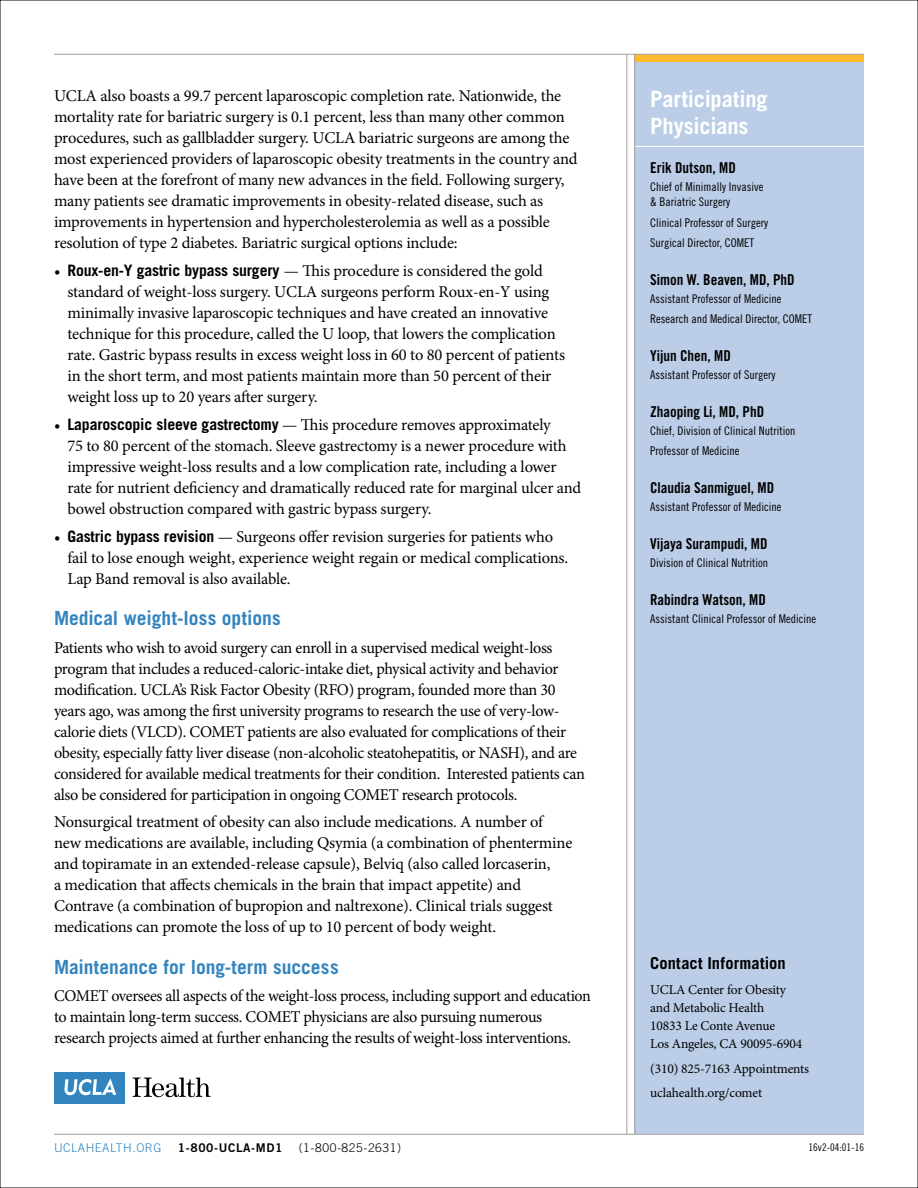
<style>
.page{position:relative;width:918px;height:1188px;background:#fff}
.page>*{position:absolute;margin:0;border:0;box-sizing:border-box;transform-origin:0 0}
.Sidebar_head{font:700 22.5px/27px "Trade Gothic";letter-spacing:-.005em;color:#fff}
.Blue_Subhead{font:700 19.5px "Trade Gothic";color:#3284bf}
.Body_copy{font:16.5px/21px "Minion Pro";letter-spacing:-.015em;color:#000}
.t1{font:700 16.5px "Trade Gothic";letter-spacing:.01em;color:#000}
.Faculty_Name{font:15px "Trade Gothic Bold Cond Twenty";color:#000}
.Sidebar_Copy{font:13.5px/18px "Minion Pro";letter-spacing:-.01em;color:#000}
.Faculty_details{font:12px/15px "Trade Gothic Cond Eighteen";color:#000}
.t2{font:300 12px "Trade Gothic";letter-spacing:.05em;color:#000}
.t3{font:300 12px "Trade Gothic";letter-spacing:.05em;color:#3284bf}
.t4{font:12px "Trade Gothic Bold Two";letter-spacing:.05em;color:#000}
.t5{font:10.5px "Trade Gothic Cond Eighteen";color:#000}
.s1{font-family:"Trade Gothic";font-weight:700;font-size:15.75px}
</style>
<div class="page">
<div style="left:54px;top:1072px;width:71px;height:32px;background:#3284bf"></div>
<svg style="left:65px;top:1079px;width:51px;height:16px"></svg>
<svg style="left:133px;top:1078px;width:77px;height:19px"></svg>
<div style="left:634px;top:54px;width:230px;height:1080px;background:#bbcde7"></div>
<hr style="left:633px;top:146px;width:233px;height:1px;background:#fff">
<div style="left:634px;top:54px;width:230px;height:8px;background:#fdbb30"></div>
<hr style="left:54px;top:1134px;width:810px;height:1px;background:#a2a19d">
<hr style="left:627px;top:54px;width:1px;height:1080px;background:#a2a19d">
<hr style="left:54px;top:54px;width:810px;height:1px;background:#a2a19d">
<hr style="left:634px;top:54px;width:1px;height:1080px;background:#a2a19d">
<p class="Body_copy" style="left:54px;top:86px;width:525px">UCLA also boasts a 99.7 percent laparoscopic completion rate. Nationwide, the mortality rate for bariatric surgery is 0.1 percent, less than many other common procedures, such as gallbladder surgery. UCLA bariatric surgeons are among the most experienced providers of laparoscopic obesity treatments in the country and have been at the forefront of many new advances in the field. Following surgery, many patients see dramatic improvements in obesity-related disease, such as improvements in hypertension and hypercholesterolemia as well as a possible resolution of type 2 diabetes. Bariatric surgical options include:</p>
<p class="Body_copy" style="left:67px;top:260px;width:499px;text-indent:-13px">• <span class="s1">Roux-en-Y gastric bypass surgery</span> — This procedure is considered the gold standard of weight-loss surgery. UCLA surgeons perform Roux-en-Y using minimally invasive laparoscopic techniques and have created an innovative technique for this procedure, called the U loop, that lowers the complication rate. Gastric bypass results in excess weight loss in 60 to 80 percent of patients in the short term, and most patients maintain more than 50 percent of their weight loss up to 20 years after surgery.</p>
<p class="Body_copy" style="left:67px;top:414px;width:515px;text-indent:-13px">• <span class="s1">Laparoscopic sleeve gastrectomy</span> — This procedure removes approximately<br>75 to 80 percent of the stomach. Sleeve gastrectomy is a newer procedure with impressive weight-loss results and a low complication rate, including a lower rate for nutrient deficiency and dramatically reduced rate for marginal ulcer and bowel obstruction compared with gastric bypass surgery.</p>
<p class="Body_copy" style="left:67px;top:526px;width:502px;text-indent:-13px">• <span class="s1">Gastric bypass revision</span> — Surgeons offer revision surgeries for patients who fail to lose enough weight, experience weight regain or medical complications.<br>Lap Band removal is also available.</p>
<p class="Blue_Subhead" style="left:54px;top:606px;width:228px">Medical weight-loss options</p>
<p class="Body_copy" style="left:54px;top:637px;width:532px">Patients who wish to avoid surgery can enroll in a supervised medical weight-loss program that includes a reduced-caloric-intake diet, physical activity and behavior modification. UCLA’s Risk Factor Obesity (RFO) program, founded more than 30 years ago, was among the first university programs to research the use of very-low&shy;calorie diets (VLCD). COMET patients are also evaluated for complications of their obesity, especially fatty liver disease (non-alcoholic steatohepatitis, or NASH), and are considered for available medical treatments for their condition. Interested patients can also be considered for participation in ongoing COMET research protocols.</p>
<p class="Body_copy" style="left:54px;top:812px;width:520px">Nonsurgical treatment of obesity can also include medications. A number of new medications are available, including Qsymia (a combination of phentermine and topiramate in an extended-release capsule), Belviq (also called lorcaserin,<br>a medication that affects chemicals in the brain that impact appetite) and Contrave (a combination of bupropion and naltrexone). Clinical trials suggest medications can promote the loss of up to 10 percent of body weight.</p>
<p class="Blue_Subhead" style="left:54px;top:955px;width:286px">Maintenance for long-term success</p>
<p class="Body_copy" style="left:54px;top:986px;width:539px">COMET oversees all aspects of the weight-loss process, including support and education to maintain long-term success. COMET physicians are also pursuing numerous research projects aimed at further enhancing the results of weight-loss interventions.</p>
<p class="t3" style="left:54px;top:1140px;width:109px">UCLAHEALTH.ORG</p>
<p class="t4" style="left:178px;top:1140px;width:106px">1-800-UCLA-MD1</p>
<p class="t2" style="left:299px;top:1140px;width:104px">(1-800-825-2631)</p>
<p class="Sidebar_head" style="left:650px;top:85px;width:119px">Participating<br>Physicians</p>
<p class="Faculty_Name" style="left:650px;top:159px;width:87px">Erik Dutson, MD</p>
<p class="Faculty_details" style="left:650px;top:179px;width:115px">Chief of Minimally Invasive &amp; Bariatric Surgery</p>
<p class="Faculty_details" style="left:650px;top:215px;width:119px">Clinical Professor of Surgery</p>
<p class="Faculty_details" style="left:650px;top:235px;width:105px">Surgical Director, COMET</p>
<p class="Faculty_Name" style="left:650px;top:271px;width:146px">Simon W. Beaven, MD, PhD</p>
<p class="Faculty_details" style="left:650px;top:291px;width:133px">Assistant Professor of Medicine</p>
<p class="Faculty_details" style="left:650px;top:311px;width:163px">Research and Medical Director, COMET</p>
<p class="Faculty_Name" style="left:650px;top:347px;width:82px">Yijun Chen, MD</p>
<p class="Faculty_details" style="left:650px;top:367px;width:127px">Assistant Professor of Surgery</p>
<p class="Faculty_Name" style="left:650px;top:403px;width:116px">Zhaoping Li, MD, PhD</p>
<p class="Faculty_details" style="left:650px;top:423px;width:147px">Chief, Division of Clinical Nutrition</p>
<p class="Faculty_details" style="left:650px;top:443px;width:91px">Professor of Medicine</p>
<p class="Faculty_Name" style="left:650px;top:479px;width:126px">Claudia Sanmiguel, MD</p>
<p class="Faculty_details" style="left:650px;top:499px;width:133px">Assistant Professor of Medicine</p>
<p class="Faculty_Name" style="left:650px;top:535px;width:119px">Vijaya Surampudi, MD</p>
<p class="Faculty_details" style="left:650px;top:555px;width:119px">Division of Clinical Nutrition</p>
<p class="Faculty_Name" style="left:650px;top:590px;width:117px">Rabindra Watson, MD</p>
<p class="Faculty_details" style="left:650px;top:611px;width:167px">Assistant Clinical Professor of Medicine</p>
<p class="t1" style="left:650px;top:953px;width:137px">Contact Information</p>
<p class="Sidebar_Copy" style="left:650px;top:981px;width:154px">UCLA Center for Obesity and Metabolic Health<br>10833 Le Conte Avenue<br>Los Angeles, CA 90095-6904</p>
<p class="Sidebar_Copy" style="left:650px;top:1059px;width:161px">(310) 825-7163 Appointments</p>
<p class="Sidebar_Copy" style="left:650px;top:1084px;width:114px">uclahealth.org/comet</p>
<p class="t5" style="left:809px;top:1141px;width:57px">16v2-04:01-16</p>
</div>
